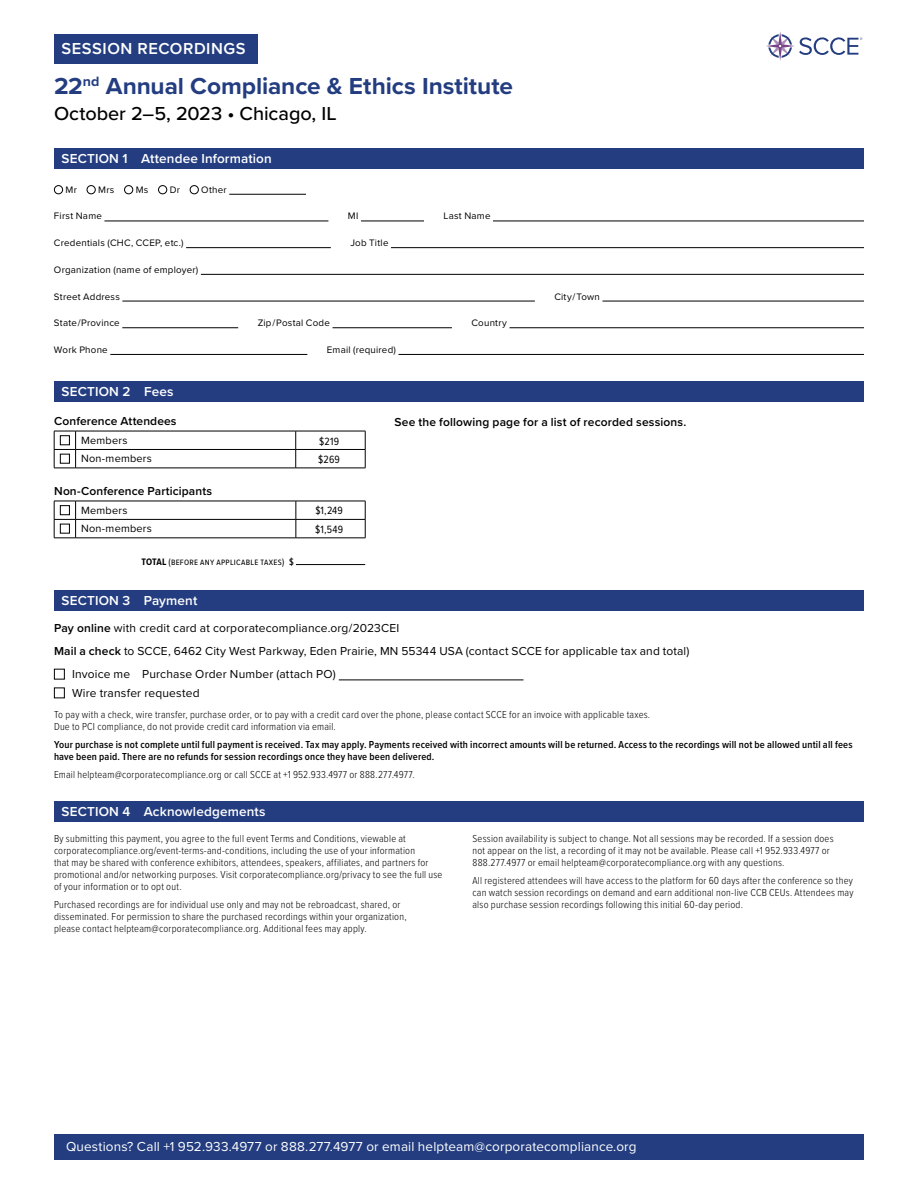
<style>
.page{position:relative;width:918px;height:1188px;background:#fff}
.page>*{position:absolute;margin:0;border:0;box-sizing:border-box;transform-origin:0 0}
.t1{font:700 24px "Proxima Nova";letter-spacing:-.005em;color:#233d80}
.t2{font:500 19.5px "Proxima Nova";color:#000}
.t3{font:600 16.5px "Proxima Nova";letter-spacing:.035em;color:#fff}
.t4{font:13.5px "Proxima Nova";letter-spacing:.01em;color:#fff}
.t5{font:600 13.5px "Proxima Nova";letter-spacing:.01em;color:#fff}
.t6{font:12px "Proxima Nova";letter-spacing:.015em;color:#000}
.t7{font:600 12px "Proxima Nova";letter-spacing:.01em;color:#000}
.t8{font:10.95px "Proxima Nova";letter-spacing:.02em;color:#000}
.t9{font:10.95px "Proxima Nova Cond";letter-spacing:.015em;color:#000}
.t10{font:300 10.5px/12px "Proxima Nova Cond";letter-spacing:.02em;color:#000}
.t11{font:600 10.5px/12px "Proxima Nova Cond";letter-spacing:.02em;color:#000}
.t12{font:9.75px "Proxima Nova";letter-spacing:.025em;color:#000}
.t13{font:9.75px "Proxima Nova Cond";letter-spacing:.03em;color:#000}
.s1{font-weight:700}
.s2{font-weight:500}
.s3{font-weight:600}
</style>
<div class="page">
<svg style="left:766px;top:31px;width:96px;height:29px"></svg>
<div style="left:54px;top:34px;width:203px;height:30px;background:#233d80"></div>
<div style="left:54px;top:381px;width:810px;height:21px;background:#233d80"></div>
<hr style="left:76px;top:431px;width:220px;height:1px;background:#000">
<hr style="left:296px;top:431px;width:69px;height:1px;background:#000">
<svg style="left:54px;top:431px;width:22px;height:38px"></svg>
<hr style="left:76px;top:449px;width:220px;height:1px;background:#000">
<hr style="left:76px;top:468px;width:220px;height:1px;background:#000">
<svg style="left:295px;top:431px;width:1px;height:37px"></svg>
<hr style="left:296px;top:449px;width:69px;height:1px;background:#000">
<svg style="left:365px;top:431px;width:1px;height:37px"></svg>
<hr style="left:296px;top:468px;width:69px;height:1px;background:#000">
<div style="left:60px;top:435px;width:10px;height:10px;border:1px solid #000"></div>
<div style="left:60px;top:454px;width:10px;height:10px;border:1px solid #000"></div>
<hr style="left:76px;top:501px;width:220px;height:1px;background:#000">
<hr style="left:296px;top:501px;width:69px;height:1px;background:#000">
<hr style="left:76px;top:519px;width:220px;height:1px;background:#000">
<svg style="left:296px;top:501px;width:1px;height:37px"></svg>
<hr style="left:296px;top:519px;width:69px;height:1px;background:#000">
<svg style="left:365px;top:501px;width:1px;height:37px"></svg>
<svg style="left:54px;top:501px;width:22px;height:38px"></svg>
<hr style="left:76px;top:538px;width:220px;height:1px;background:#000">
<hr style="left:296px;top:538px;width:69px;height:1px;background:#000">
<div style="left:60px;top:505px;width:10px;height:10px;border:1px solid #000"></div>
<div style="left:60px;top:524px;width:10px;height:10px;border:1px solid #000"></div>
<hr style="left:296px;top:564px;width:69px;height:1px;background:#000">
<div style="left:54px;top:148px;width:810px;height:21px;background:#233d80"></div>
<hr style="left:229px;top:194px;width:77px;height:1px;background:#000">
<hr style="left:104px;top:221px;width:224px;height:1px;background:#000">
<hr style="left:361px;top:221px;width:63px;height:1px;background:#000">
<hr style="left:493px;top:221px;width:371px;height:1px;background:#000">
<hr style="left:186px;top:247px;width:145px;height:1px;background:#000">
<hr style="left:391px;top:247px;width:473px;height:1px;background:#000">
<hr style="left:201px;top:274px;width:663px;height:1px;background:#000">
<hr style="left:122px;top:301px;width:413px;height:1px;background:#000">
<hr style="left:603px;top:301px;width:261px;height:1px;background:#000">
<hr style="left:122px;top:327px;width:116px;height:1px;background:#000">
<hr style="left:333px;top:327px;width:119px;height:1px;background:#000">
<hr style="left:510px;top:327px;width:354px;height:1px;background:#000">
<hr style="left:110px;top:354px;width:197px;height:1px;background:#000">
<hr style="left:399px;top:354px;width:465px;height:1px;background:#000">
<div style="left:54px;top:185px;width:9px;height:9px;border:1px solid #000;border-radius:50%"></div>
<div style="left:87px;top:185px;width:9px;height:9px;border:1px solid #000;border-radius:50%"></div>
<div style="left:124px;top:185px;width:9px;height:9px;border:1px solid #000;border-radius:50%"></div>
<div style="left:158px;top:185px;width:9px;height:9px;border:1px solid #000;border-radius:50%"></div>
<div style="left:190px;top:185px;width:9px;height:9px;border:1px solid #000;border-radius:50%"></div>
<div style="left:54px;top:801px;width:810px;height:21px;background:#233d80"></div>
<div style="left:54px;top:590px;width:810px;height:21px;background:#233d80"></div>
<hr style="left:339px;top:680px;width:184px;height:1px;background:#000">
<div style="left:54px;top:669px;width:11px;height:11px;border:1px solid #000"></div>
<div style="left:54px;top:688px;width:11px;height:10px;border:1px solid #000"></div>
<div style="left:54px;top:1134px;width:810px;height:26px;background:#233d80"></div>
<h3 class="t3" style="left:62px;top:36px;width:186px">SESSION RECORDINGS</h3>
<h1 class="t1" style="left:54px;top:68px;width:461px">22<sup>nd</sup> Annual Compliance &amp; Ethics Institute</h1>
<h2 class="t2" style="left:54px;top:99px;width:284px">October 2–5, 2023 • Chicago, IL</h2>
<p class="t5" style="left:62px;top:148px;width:212px">SECTION 1 Attendee Information</p>
<p class="t12" style="left:66px;top:182px;width:13px">Mr</p>
<p class="t12" style="left:98px;top:182px;width:18px">Mrs</p>
<p class="t12" style="left:136px;top:182px;width:14px">Ms</p>
<p class="t12" style="left:170px;top:182px;width:12px">Dr</p>
<p class="t12" style="left:201px;top:182px;width:27px">Other</p>
<p class="t12" style="left:54px;top:209px;width:49px">First Name</p>
<p class="t12" style="left:348px;top:209px;width:12px">MI</p>
<p class="t12" style="left:444px;top:209px;width:48px">Last Name</p>
<p class="t12" style="left:54px;top:236px;width:131px">Credentials (CHC, CCEP, etc.)</p>
<p class="t12" style="left:350px;top:236px;width:40px">Job Title</p>
<p class="t12" style="left:54px;top:262px;width:146px">Organization (name of employer)</p>
<p class="t12" style="left:54px;top:289px;width:67px">Street Address</p>
<p class="t12" style="left:554px;top:289px;width:47px">City/Town</p>
<p class="t12" style="left:54px;top:316px;width:67px">State/Province</p>
<p class="t12" style="left:258px;top:316px;width:74px">Zip/Postal Code</p>
<p class="t12" style="left:471px;top:316px;width:37px">Country</p>
<p class="t12" style="left:54px;top:342px;width:55px">Work Phone</p>
<p class="t12" style="left:327px;top:342px;width:71px">Email (required)</p>
<p class="t5" style="left:62px;top:382px;width:113px">SECTION 2 Fees</p>
<p class="t7" style="left:54px;top:412px;width:124px">Conference Attendees</p>
<p class="t8" style="left:81px;top:432px;width:48px">Members</p>
<p class="t9" style="left:319px;top:433px;width:21px">$219</p>
<p class="t8" style="left:81px;top:451px;width:72px">Non-members</p>
<p class="t9" style="left:318px;top:451px;width:23px">$269</p>
<p class="t7" style="left:54px;top:482px;width:159px">Non-Conference Participants</p>
<p class="t8" style="left:81px;top:502px;width:48px">Members</p>
<p class="t9" style="left:315px;top:503px;width:29px">$1,249</p>
<p class="t8" style="left:81px;top:520px;width:72px">Non-members</p>
<p class="t9" style="left:315px;top:521px;width:29px">$1,549</p>
<p class="t13" style="left:141px;top:554px;width:154px"><span class="s1">TOTAL</span> (before any applicable taxes) <span class="s2">$</span></p>
<p class="t7" style="left:394px;top:413px;width:293px">See the following page for a list of recorded sessions.</p>
<p class="t5" style="left:62px;top:591px;width:137px">SECTION 3 Payment</p>
<p class="t6" style="left:54px;top:619px;width:347px"><span class="s3">Pay online</span> with credit card at corporatecompliance.org/2023CEI</p>
<p class="t6" style="left:54px;top:642px;width:637px"><span class="s3">Mail a check</span> to SCCE, 6462 City West Parkway, Eden Prairie, MN 55344 USA (contact SCCE for applicable tax and total)</p>
<p class="t6" style="left:72px;top:665px;width:265px">Invoice me Purchase Order Number (attach PO)</p>
<p class="t6" style="left:72px;top:684px;width:129px">Wire transfer requested</p>
<p class="t10" style="left:54px;top:708px;width:598px">To pay with a check, wire transfer, purchase order, or to pay with a credit card over the phone, please contact SCCE for an invoice with applicable taxes.<br>Due to PCI compliance, do not provide credit card information via email.</p>
<p class="t11" style="left:54px;top:738px;width:800px">Your purchase is not complete until full payment is received. Tax may apply. Payments received with incorrect amounts will be returned. Access to the recordings will not be allowed until all fees have been paid. There are no refunds for session recordings once they have been delivered.</p>
<p class="t10" style="left:54px;top:768px;width:362px">Email helpteam@corporatecompliance.org or call SCCE at +1 952.933.4977 or 888.277.4977.</p>
<p class="t5" style="left:62px;top:802px;width:206px">SECTION 4 Acknowledgements</p>
<p class="t10" style="left:54px;top:832px;width:390px">By submitting this payment, you agree to the full event Terms and Conditions, viewable at corporatecompliance.org/event-terms-and-conditions, including the use of your information<br>that may be shared with conference exhibitors, attendees, speakers, affiliates, and partners for promotional and/or networking purposes. Visit corporatecompliance.org/privacy to see the full use of your information or to opt out.</p>
<p class="t10" style="left:54px;top:898px;width:354px">Purchased recordings are for individual use only and may not be rebroadcast, shared, or disseminated. For permission to share the purchased recordings within your organization, please contact helpteam@corporatecompliance.org. Additional fees may apply.</p>
<p class="t10" style="left:472px;top:832px;width:363px">Session availability is subject to change. Not all sessions may be recorded. If a session does not appear on the list, a recording of it may not be available. Please call +1 952.933.4977 or<br>888.277.4977 or email helpteam@corporatecompliance.org with any questions.</p>
<p class="t10" style="left:472px;top:874px;width:382px;text-align:justify">All registered attendees will have access to the platform for 60 days after the conference so they can watch session recordings on demand and earn additional non-live CCB CEUs. Attendees may also purchase session recordings following this initial 60-day period.</p>
<p class="t4" style="left:66px;top:1137px;width:572px">Questions? Call +1 952.933.4977 or 888.277.4977 or email helpteam@corporatecompliance.org</p>
</div>
